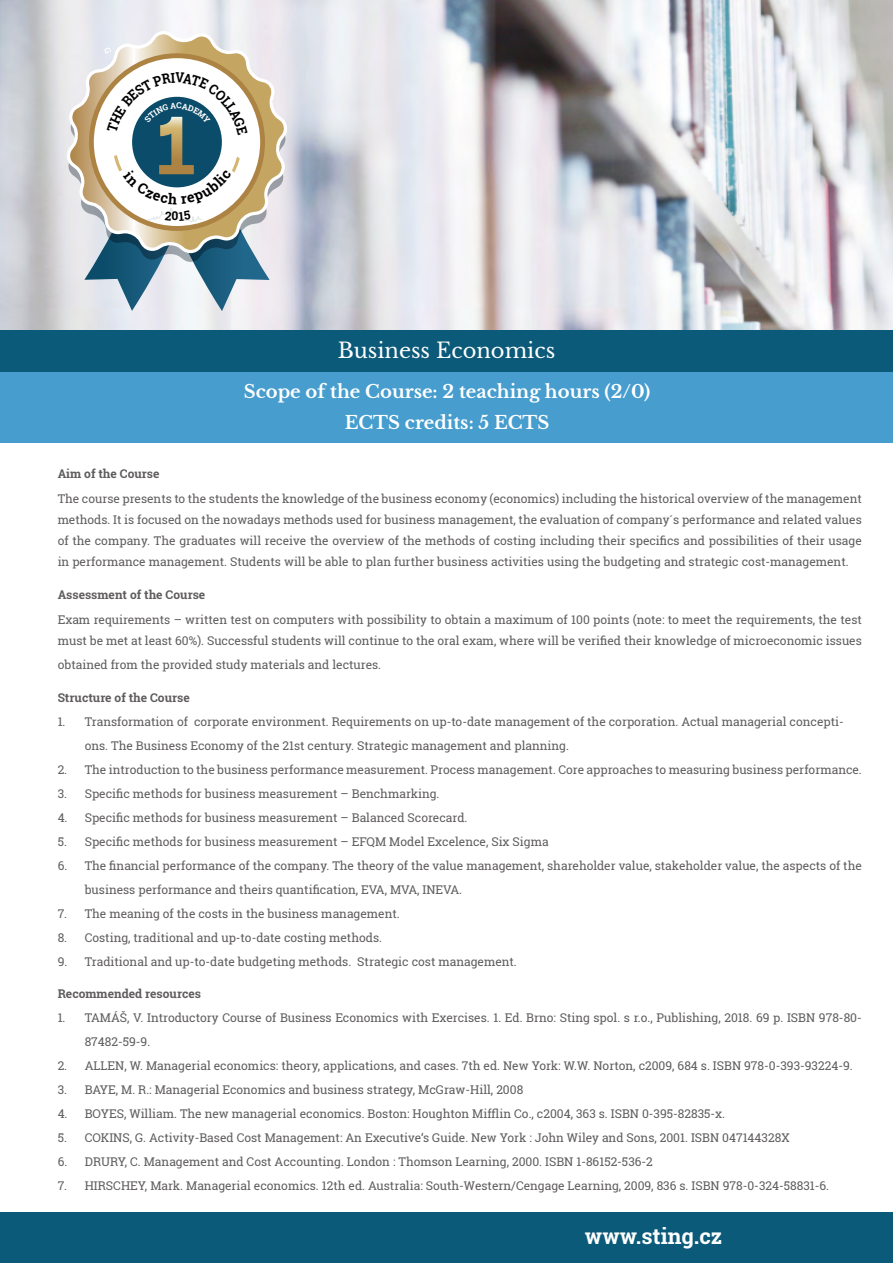
<style>
.page{position:relative;width:893px;height:1263px;background:#fff}
.page>*{position:absolute;margin:0;border:0;box-sizing:border-box;transform-origin:0 0}
.t1{font:700 21.75px "Roboto Slab";color:#fff}
.t2{font:21px "Libre Baskerville";color:#fff}
.t3{font:700 18px/30.2px "Libre Baskerville";color:#fff;text-align:center}
.t4{font:12px/21px "Roboto Slab";color:#5f5c5c}
.t5{font:700 12px "Roboto Slab";color:#5f5c5c}
</style>
<div class="page">
<div style="left:0;top:357px;width:893px;height:86px;background:#469dce"></div>
<div style="left:0;top:329px;width:893px;height:43px;background:#0b5a79"></div>
<div style="left:0;top:1213px;width:893px;height:50px;background:#0b5a79"></div>
<img style="left:0;top:0;width:893px;height:329px">
<svg style="left:65px;top:31px;width:224px;height:222px;background:#e3ddd8"></svg>
<svg style="left:84px;top:48px;width:186px;height:263px"></svg>
<h2 class="t2" style="left:338px;top:338px;width:219px">Business Economics</h2>
<h3 class="t3" style="left:244px;top:377px;width:408px">Scope of the Course: 2 teaching hours (2/0)<br>ECTS credits: 5 ECTS</h3>
<p class="t5" style="left:58px;top:465px;width:103px">Aim of the Course</p>
<p class="t4" style="left:58px;top:488px;width:806px;text-align:justify">The course presents to the students the knowledge of the business economy (economics) including the historical overview of the management methods. It is focused on the nowadays methods used for business management, the evaluation of company´s performance and related values of the company. The graduates will receive the overview of the methods of costing including their specifics and possibilities of their usage in performance management. Students will be able to plan further business activities using the budgeting and strategic cost-management.</p>
<p class="t5" style="left:58px;top:586px;width:149px">Assessment of the Course</p>
<p class="t4" style="left:58px;top:609px;width:806px">Exam requirements – written test on computers with possibility to obtain a maximum of 100 points (note: to meet the requirements, the test must be met at least 60%). Successful students will continue to the oral exam, where will be verified their knowledge of microeconomic issues</p>
<p class="t4" style="left:58px;top:654px;width:325px">obtained from the provided study materials and lectures.</p>
<p class="t5" style="left:58px;top:689px;width:134px">Structure of the Course</p>
<p class="t4" style="left:85px;top:709px;width:760px;line-height:24px;text-indent:-27px">1. Transformation of corporate environment. Requirements on up-to-date management of the corporation. Actual managerial concepti&shy;ons. The Business Economy of the 21st century. Strategic management and planning.</p>
<p class="t4" style="left:58px;top:758px;width:806px">2. The introduction to the business performance measurement. Process management. Core approaches to measuring business performance.</p>
<p class="t4" style="left:58px;top:782px;width:383px">3. Specific methods for business measurement – Benchmarking.</p>
<p class="t4" style="left:58px;top:806px;width:411px">4. Specific methods for business measurement – Balanced Scorecard.</p>
<p class="t4" style="left:58px;top:830px;width:492px">5. Specific methods for business measurement – EFQM Model Excelence, Six Sigma</p>
<p class="t4" style="left:85px;top:853px;width:779px;line-height:24px;text-indent:-27px">6. The financial performance of the company. The theory of the value management, shareholder value, stakeholder value, the aspects of the business performance and theirs quantification, EVA, MVA, INEVA.</p>
<p class="t4" style="left:58px;top:903px;width:343px">7. The meaning of the costs in the business management.</p>
<p class="t4" style="left:58px;top:927px;width:326px">8. Costing, traditional and up-to-date costing methods.</p>
<p class="t4" style="left:58px;top:951px;width:461px">9. Traditional and up-to-date budgeting methods. Strategic cost management.</p>
<p class="t5" style="left:58px;top:985px;width:145px">Recommended resources</p>
<p class="t4" style="left:85px;top:1006px;width:779px;line-height:24px;text-indent:-27px">1. TAMÁŠ, V. Introductory Course of Business Economics with Exercises. 1. Ed. Brno: Sting spol. s r.o., Publishing, 2018. 69 p. ISBN 978-80-<br>87482-59-9.</p>
<p class="t4" style="left:58px;top:1055px;width:796px">2. ALLEN, W. Managerial economics: theory, applications, and cases. 7th ed. New York: W.W. Norton, c2009, 684 s. ISBN 978-0-393-93224-9.</p>
<p class="t4" style="left:58px;top:1079px;width:467px">3. BAYE, M. R.: Managerial Economics and business strategy, McGraw-Hill, 2008</p>
<p class="t4" style="left:58px;top:1103px;width:669px">4. BOYES, William. The new managerial economics. Boston: Houghton Mifflin Co., c2004, 363 s. ISBN 0-395-82835-x.</p>
<p class="t4" style="left:58px;top:1127px;width:733px">5. COKINS, G. Activity-Based Cost Management: An Executive‘s Guide. New York : John Wiley and Sons, 2001. ISBN 047144328X</p>
<p class="t4" style="left:58px;top:1151px;width:597px">6. DRURY, C. Management and Cost Accounting. London : Thomson Learning, 2000. ISBN 1-86152-536-2</p>
<p class="t4" style="left:58px;top:1175px;width:773px">7. HIRSCHEY, Mark. Managerial economics. 12th ed. Australia: South-Western/Cengage Learning, 2009, 836 s. ISBN 978-0-324-58831-6.</p>
<h1 class="t1" style="left:585px;top:1222px;width:139px">www.sting.cz</h1>
</div>
